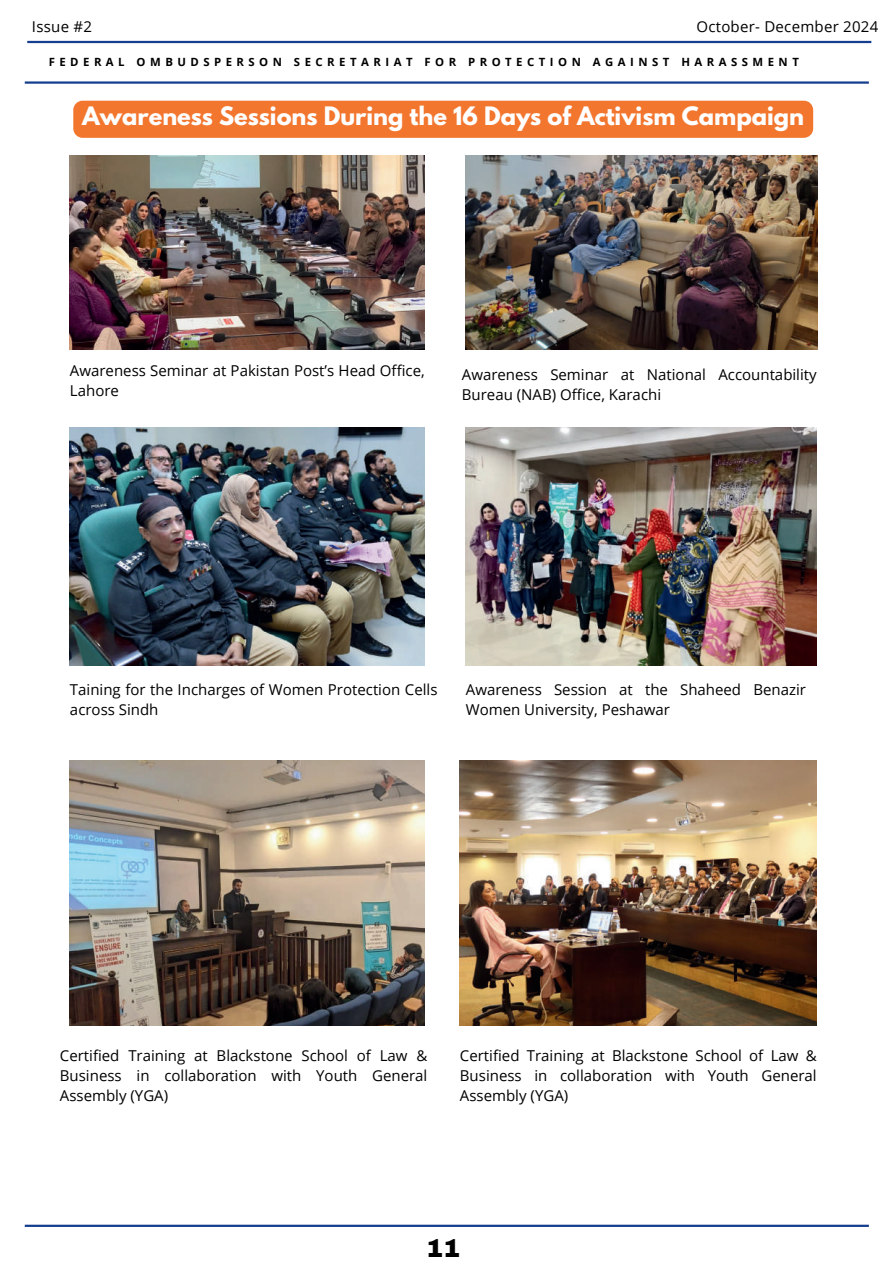
<style>
.page{position:relative;width:894px;height:1264px;background:#fff}
.page>*{position:absolute;margin:0;border:0;box-sizing:border-box;transform-origin:0 0}
.t1{font:900 25.5px "Archivo";color:#000}
.t2{font:700 22.5px "League Spartan";color:#fff}
.t3{font:15px/20.2px "Open Sans";color:#000}
.t4{font:700 11.4px "Open Sans";letter-spacing:.395em;color:#000}
</style>
<div class="page">
<hr style="left:27px;top:41px;width:844px;height:2px;background:#163e8f">
<hr style="left:25px;top:81px;width:843px;height:3px;background:#163e8f">
<hr style="left:25px;top:1224px;width:843px;height:2px;background:#163e8f">
<img style="left:70px;top:428px;width:354px;height:237px">
<img style="left:465px;top:428px;width:351px;height:237px">
<img style="left:70px;top:760px;width:354px;height:265px">
<img style="left:460px;top:760px;width:356px;height:265px">
<img style="left:70px;top:156px;width:354px;height:193px">
<img style="left:465px;top:156px;width:351px;height:193px">
<div style="left:73px;top:101px;width:740px;height:37px;background:#f3762f;border-radius:9px"></div>
<p class="t3" style="left:32px;top:16px;width:62px">Issue #2</p>
<p class="t3" style="left:696px;top:16px;width:183px">October- December 2024</p>
<p class="t4" style="left:49px;top:54px;width:751px">FEDERAL OMBUDSPERSON SECRETARIAT FOR PROTECTION AGAINST HARASSMENT</p>
<h2 class="t2" style="left:82px;top:99px;width:723px">Awareness Sessions During the 16 Days of Activism Campaign</h2>
<p class="t3" style="left:70px;top:360px;width:356px">Awareness Seminar at Pakistan Post’s Head Office,<br>Lahore</p>
<p class="t3" style="left:462px;top:364px;width:356px">Awareness Seminar at National Accountability<br>Bureau (NAB) Office, Karachi</p>
<p class="t3" style="left:70px;top:678px;width:369px">Taining for the Incharges of Women Protection Cells across Sindh</p>
<p class="t3" style="left:465px;top:678px;width:341px">Awareness Session at the Shaheed Benazir<br>Women University, Peshawar</p>
<p class="t3" style="left:60px;top:1044px;width:369px;text-align:justify">Certified Training at Blackstone School of Law &amp; Business in collaboration with Youth General Assembly (YGA)</p>
<p class="t3" style="left:460px;top:1044px;width:358px;text-align:justify">Certified Training at Blackstone School of Law &amp; Business in collaboration with Youth General Assembly (YGA)</p>
<h1 class="t1" style="left:426px;top:1232px;width:36px">11</h1>
</div>
